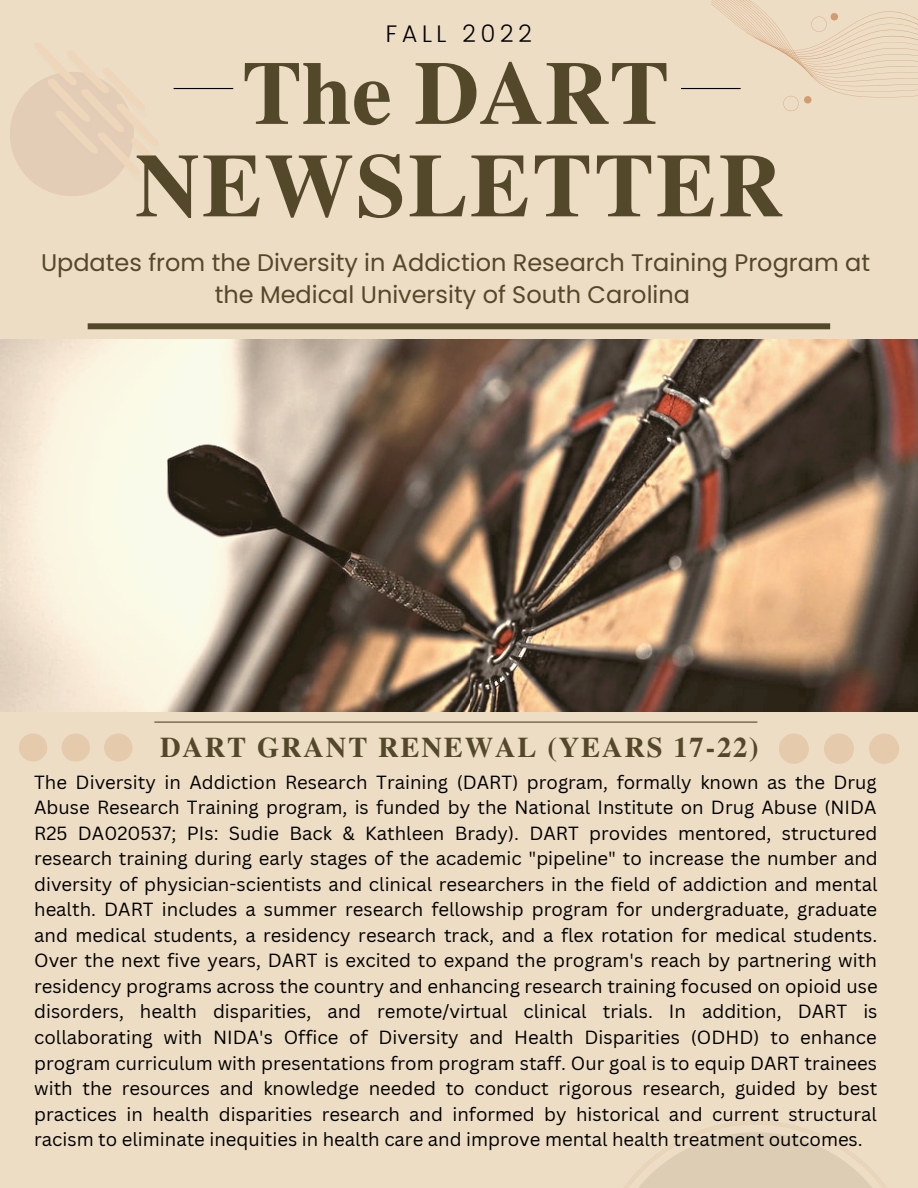
<style>
.page{position:relative;width:918px;height:1188px;background:#edddc5}
.page>*{position:absolute;margin:0;border:0;box-sizing:border-box;transform-origin:0 0}
.t1{font:700 90px "Te X Gyre Termes";letter-spacing:.02em;color:#54482a}
.t2{font:700 28.5px "Te X Gyre Termes";letter-spacing:.065em;color:#54482a}
.t3{font:24px/32.7px "Poppins";color:#54482a;text-align:center}
.t4{font:300 24px "Poppins";letter-spacing:.18em;color:#000}
.t5{font:18.6px/25.5px "Canva Sans";color:#000;text-align:justify}
</style>
<div class="page">
<svg style="left:10px;top:43px;width:167px;height:153px"></svg>
<hr style="left:174px;top:88px;width:59px;height:1px;background:#000">
<hr style="left:681px;top:88px;width:60px;height:1px;background:#000">
<hr style="left:154px;top:722px;width:603px;height:1px;background:#54482a">
<div style="left:88px;top:323px;width:742px;height:6px;background:#54482a"></div>
<svg style="left:779px;top:733px;width:120px;height:31px"></svg>
<svg style="left:19px;top:733px;width:114px;height:29px"></svg>
<svg style="left:711px;top:0;width:207px;height:112px"></svg>
<svg style="left:624px;top:1121px;width:263px;height:67px"></svg>
<img style="left:0;top:339px;width:918px;height:372px">
<p class="t4" style="left:386px;top:20px;width:148px">FALL 2022</p>
<h1 class="t1" style="left:242px;top:23px;width:429px">The DART</h1>
<h1 class="t1" style="left:135px;top:116px;width:649px">NEWSLETTER</h1>
<p class="t3" style="left:41px;top:246px;width:831px">Updates from the Diversity in Addiction Research Training Program at the Medical University of South Carolina</p>
<h2 class="t2" style="left:160px;top:726px;width:600px">DART GRANT RENEWAL (YEARS 17-22)</h2>
<p class="t5" style="left:34px;top:769px;width:845px">The Diversity in Addiction Research Training (DART) program, formally known as the Drug Abuse Research Training program, is funded by the National Institute on Drug Abuse (NIDA R25 DA020537; PIs: Sudie Back &amp; Kathleen Brady). DART provides mentored, structured research training during early stages of the academic "pipeline" to increase the number and diversity of physician-scientists and clinical researchers in the field of addiction and mental health. DART includes a summer research fellowship program for undergraduate, graduate and medical students, a residency research track, and a flex rotation for medical students.<br>Over the next five years, DART is excited to expand the program's reach by partnering with residency programs across the country and enhancing research training focused on opioid use disorders, health disparities, and remote/virtual clinical trials. In addition, DART is collaborating with NIDA's Office of Diversity and Health Disparities (ODHD) to enhance program curriculum with presentations from program staff. Our goal is to equip DART trainees with the resources and knowledge needed to conduct rigorous research, guided by best practices in health disparities research and informed by historical and current structural racism to eliminate inequities in health care and improve mental health treatment outcomes.</p>
</div>
